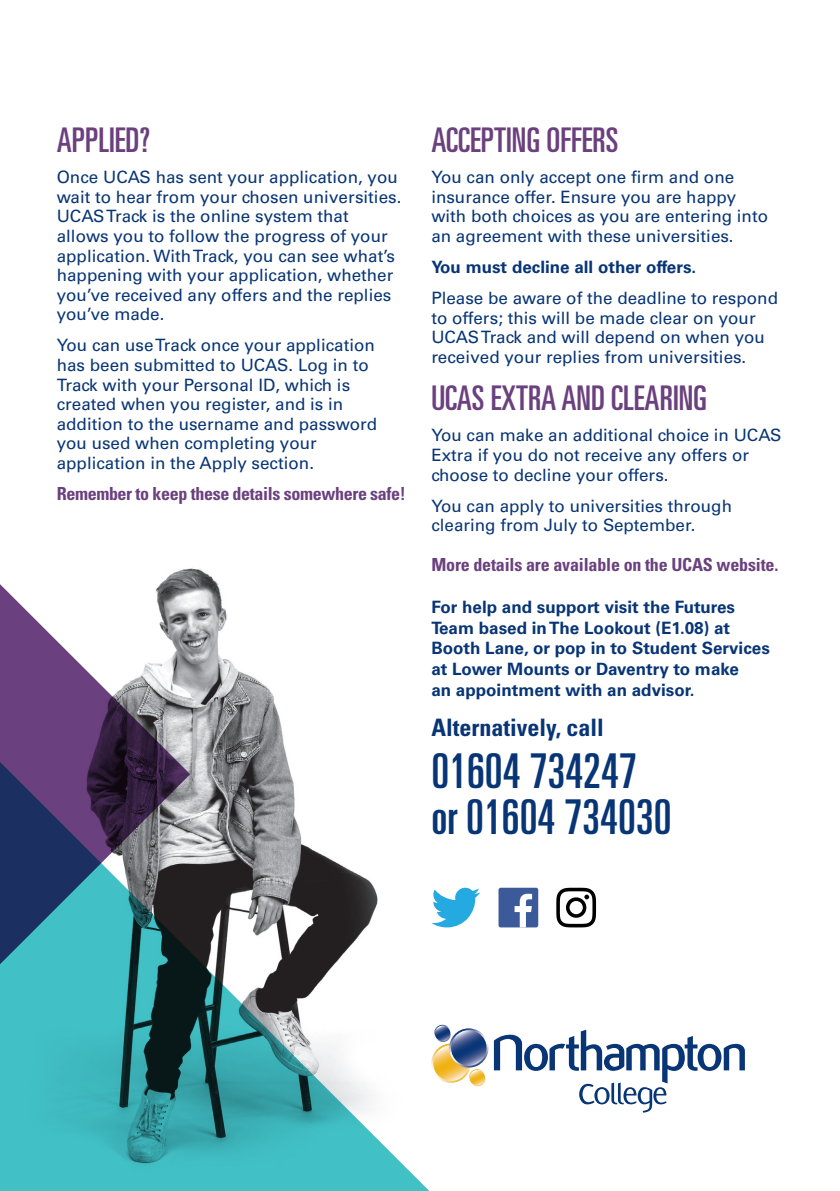
<style>
.page{position:relative;width:840px;height:1191px;background:#fff}
.page>*{position:absolute;margin:0;border:0;box-sizing:border-box;transform-origin:0 0}
.t1{font:ultra-condensed 48px/46px "Univers LT Std";color:#083575}
.t2{font:ultra-condensed 34px "Univers LT Std";color:#6b407e}
.t3{font:700 condensed 24px "Univers LT Std";color:#083575}
.t4{font:700 condensed 18px "Univers LT Std";letter-spacing:-.02em;color:#6b407e}
.t5{font:17px/19.6px "Univers LT Std";color:#083575}
.t6{font:700 17px/20.8px "Univers LT Std";color:#083575}
</style>
<div class="page">
<img style="left:190px;top:568px;width:261px;height:360px">
<svg style="left:0;top:568px;width:190px;height:177px"></svg>
<svg style="left:0;top:745px;width:446px;height:446px"></svg>
<svg style="left:430px;top:1024px;width:314px;height:88px"></svg>
<div style="left:498px;top:887px;width:40px;height:40px;background:#3c5a99;border-radius:2px"></div>
<svg style="left:514px;top:893px;width:17px;height:34px"></svg>
<svg style="left:556px;top:887px;width:39px;height:40px"></svg>
<svg style="left:431px;top:887px;width:49px;height:40px"></svg>
<h2 class="t2" style="left:57px;top:121px;width:95px">APPLIED?</h2>
<p class="t5" style="left:57px;top:167px;width:346px">Once UCAS has sent your application, you wait to hear from your chosen universities.<br>UCAS Track is the online system that allows you to follow the progress of your application. With Track, you can see what’s happening with your application, whether you’ve received any offers and the replies you’ve made.</p>
<p class="t5" style="left:57px;top:336px;width:322px">You can use Track once your application has been submitted to UCAS. Log in to Track with your Personal ID, which is created when you register, and is in addition to the username and password you used when completing your application in the Apply section.</p>
<p class="t4" style="left:57px;top:483px;width:350px">Remember to keep these details somewhere safe!</p>
<h2 class="t2" style="left:431px;top:121px;width:188px">ACCEPTING OFFERS</h2>
<p class="t5" style="left:431px;top:167px;width:338px">You can only accept one firm and one insurance offer. Ensure you are happy with both choices as you are entering into an agreement with these universities.</p>
<p class="t6" style="left:431px;top:257px;width:266px">You must decline all other offers.</p>
<p class="t5" style="left:431px;top:288px;width:348px">Please be aware of the deadline to respond to offers; this will be made clear on your UCAS Track and will depend on when you received your replies from universities.</p>
<h2 class="t2" style="left:431px;top:379px;width:277px">UCAS EXTRA AND CLEARING</h2>
<p class="t5" style="left:431px;top:426px;width:351px">You can make an additional choice in UCAS<br>Extra if you do not receive any offers or choose to decline your offers.</p>
<p class="t5" style="left:431px;top:496px;width:302px">You can apply to universities through clearing from July to September.</p>
<p class="t4" style="left:431px;top:554px;width:348px">More details are available on the UCAS website.</p>
<p class="t6" style="left:431px;top:597px;width:340px">For help and support visit the Futures Team based in The Lookout (E1.08) at Booth Lane, or pop in to Student Services at Lower Mounts or Daventry to make<br>an appointment with an advisor.</p>
<h3 class="t3" style="left:431px;top:713px;width:174px">Alternatively, call</h3>
<h1 class="t1" style="left:431px;top:748px;width:242px">01604 734247 or 01604 734030</h1>
</div>
